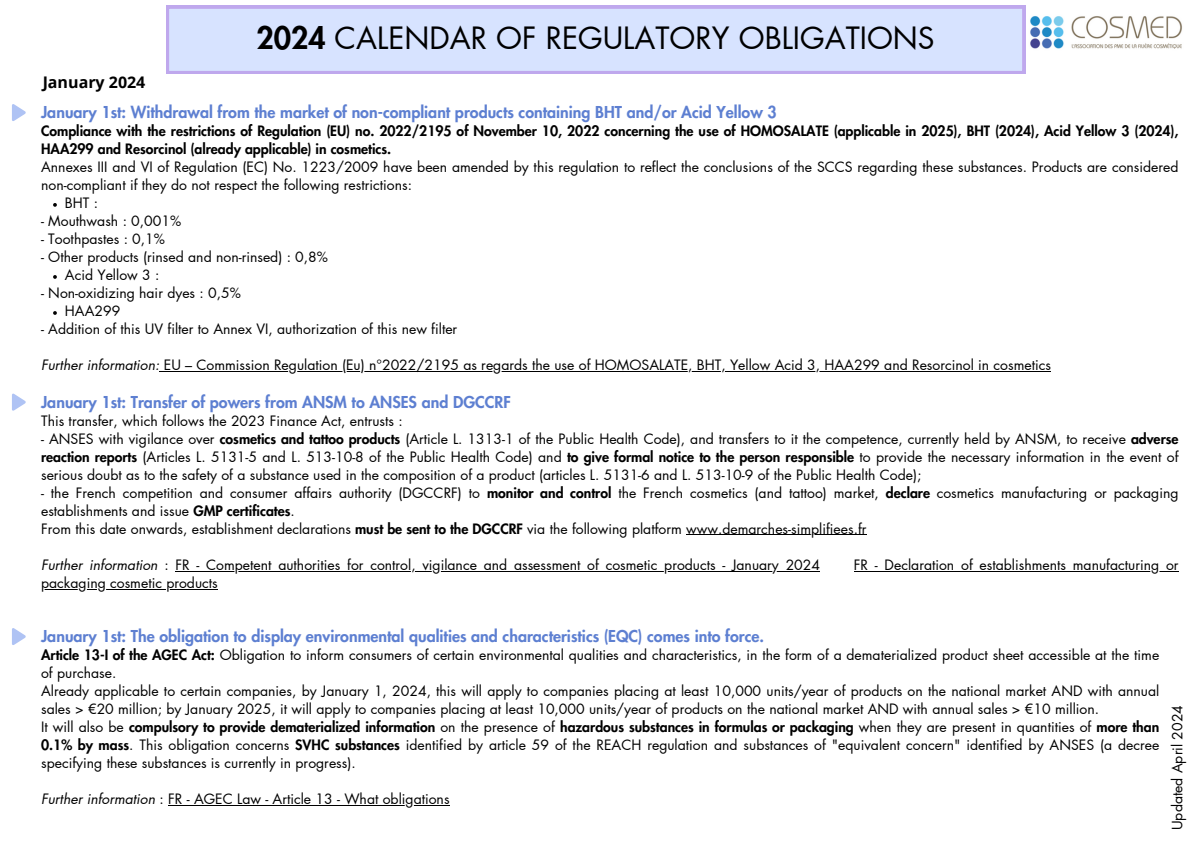
<style>
.page{position:relative;width:1191px;height:843px;background:#fff}
.page>*{position:absolute;margin:0;border:0;box-sizing:border-box;transform-origin:0 0}
.t1{font:30px "Futura LT Pro";color:#000}
.t2{font:800 16px "Futura LT Pro";color:#5d7fd1}
.t3{font:700 16px "Open Sans";color:#000}
.t4{font:14px/18px "Futura LT Pro";color:#000}
.t5{font:800 14px/18px "Futura LT Pro";color:#000}
.t6{font:italic 14px "Futura LT Pro";color:#000}
.s1{font-weight:800}
.s2{font-style:italic}
.s3{font-style:normal}
</style>
<div class="page">
<img style="left:1030px;top:16px;width:152px;height:33px">
<svg style="left:12px;top:104px;width:13px;height:17px"></svg>
<svg style="left:53px;top:203px;width:4px;height:4px"></svg>
<svg style="left:53px;top:275px;width:4px;height:4px"></svg>
<svg style="left:53px;top:311px;width:4px;height:4px"></svg>
<hr style="left:164px;top:371px;width:886px;height:1px;background:#000">
<svg style="left:12px;top:393px;width:13px;height:17px"></svg>
<hr style="left:686px;top:534px;width:180px;height:1px;background:#000">
<hr style="left:175px;top:570px;width:645px;height:1px;background:#000">
<hr style="left:853px;top:570px;width:325px;height:1px;background:#000">
<hr style="left:41px;top:588px;width:177px;height:1px;background:#000">
<svg style="left:12px;top:628px;width:13px;height:17px"></svg>
<hr style="left:168px;top:804px;width:281px;height:1px;background:#000">
<svg style="left:166px;top:6px;width:859px;height:68px"></svg>
<h1 class="t1" style="left:256px;top:25px;width:679px"><span class="s1">2024</span> CALENDAR OF REGULATORY OBLIGATIONS</h1>
<h2 class="t3" style="left:43px;top:70px;width:104px">January 2024</h2>
<p class="t2" style="left:41px;top:105px;width:737px">January 1st: Withdrawal from the market of non-compliant products containing BHT and/or Acid Yellow 3</p>
<p class="t5" style="left:41px;top:123px;width:1138px">Compliance with the restrictions of Regulation (EU) no. 2022/2195 of November 10, 2022 concerning the use of HOMOSALATE (applicable in 2025), BHT (2024), Acid Yellow 3 (2024),<br>HAA299 and Resorcinol (already applicable) in cosmetics.</p>
<p class="t4" style="left:41px;top:159px;width:1138px">Annexes III and VI of Regulation (EC) No. 1223/2009 have been amended by this regulation to reflect the conclusions of the SCCS regarding these substances. Products are considered non-compliant if they do not respect the following restrictions:</p>
<p class="t4" style="left:65px;top:195px;width:35px">BHT :</p>
<p class="t4" style="left:41px;top:213px;width:142px">- Mouthwash : 0,001%</p>
<p class="t4" style="left:41px;top:231px;width:125px">- Toothpastes : 0,1%</p>
<p class="t4" style="left:41px;top:249px;width:288px">- Other products (rinsed and non-rinsed) : 0,8%</p>
<p class="t4" style="left:65px;top:267px;width:96px">Acid Yellow 3 :</p>
<p class="t4" style="left:41px;top:285px;width:201px">- Non-oxidizing hair dyes : 0,5%</p>
<p class="t4" style="left:65px;top:303px;width:57px">HAA299</p>
<p class="t4" style="left:41px;top:321px;width:417px">- Addition of this UV filter to Annex VI, authorization of this new filter</p>
<p class="t4" style="left:41px;top:357px;width:1011px"><span class="s2">Further information:</span> EU – Commission Regulation (Eu) n°2022/2195 as regards the use of HOMOSALATE, BHT, Yellow Acid 3, HAA299 and Resorcinol in cosmetics</p>
<p class="t2" style="left:41px;top:394px;width:471px">January 1st: Transfer of powers from ANSM to ANSES and DGCCRF</p>
<p class="t4" style="left:41px;top:412px;width:363px">This transfer, which follows the 2023 Finance Act, entrusts :</p>
<p class="t4" style="left:41px;top:430px;width:1138px;text-align:justify">- ANSES with vigilance over <span class="s1">cosmetics and tattoo products</span> (Article L. 1313-1 of the Public Health Code), and transfers to it the competence, currently held by ANSM, to receive <span class="s1">adverse reaction reports</span> (Articles L. 5131-5 and L. 513-10-8 of the Public Health Code) and <span class="s1">to give formal notice to the person responsible</span> to provide the necessary information in the event of serious doubt as to the safety of a substance used in the composition of a product (articles L. 5131-6 and L. 513-10-9 of the Public Health Code);</p>
<p class="t4" style="left:41px;top:484px;width:1138px">- the French competition and consumer affairs authority (DGCCRF) to <span class="s1">monitor and control</span> the French cosmetics (and tattoo) market, <span class="s1">declare</span> cosmetics manufacturing or packaging establishments and issue <span class="s1">GMP certificates</span>.</p>
<p class="t4" style="left:41px;top:520px;width:826px">From this date onwards, establishment declarations <span class="s1">must be sent to the DGCCRF</span> via the following platform www.demarches-simplifiees.fr</p>
<p class="t6" style="left:41px;top:558px;width:129px">Further information <span class="s3">:</span></p>
<p class="t4" style="left:175px;top:556px;width:646px">FR - Competent authorities for control, vigilance and assessment of cosmetic products - January 2024</p>
<p class="t4" style="left:853px;top:556px;width:326px">FR - Declaration of establishments manufacturing or</p>
<p class="t4" style="left:41px;top:574px;width:178px">packaging cosmetic products</p>
<p class="t2" style="left:41px;top:628px;width:724px">January 1st: The obligation to display environmental qualities and characteristics (EQC) comes into force.</p>
<p class="t4" style="left:41px;top:646px;width:1119px"><span class="s1">Article 13-I of the AGEC Act:</span> Obligation to inform consumers of certain environmental qualities and characteristics, in the form of a dematerialized product sheet accessible at the time of purchase.</p>
<p class="t4" style="left:41px;top:682px;width:1119px">Already applicable to certain companies, by January 1, 2024, this will apply to companies placing at least 10,000 units/year of products on the national market AND with annual sales &gt; €20 million; by January 2025, it will apply to companies placing at least 10,000 units/year of products on the national market AND with annual sales &gt; €10 million.</p>
<p class="t4" style="left:41px;top:718px;width:1119px;text-align:justify">It will also be <span class="s1">compulsory to provide dematerialized information</span> on the presence of <span class="s1">hazardous substances in formulas or packaging</span> when they are present in quantities of <span class="s1">more than 0.1% by mass</span>. This obligation concerns <span class="s1">SVHC substances</span> identified by article 59 of the REACH regulation and substances of "equivalent concern" identified by ANSES (a decree specifying these substances is currently in progress).</p>
<p class="t4" style="left:41px;top:790px;width:410px"><span class="s2">Further information</span> : FR - AGEC Law - Article 13 - What obligations</p>
<p class="t4" style="left:1168px;top:829px;width:126px;rotate:-90deg">Updated April 2024</p>
</div>
